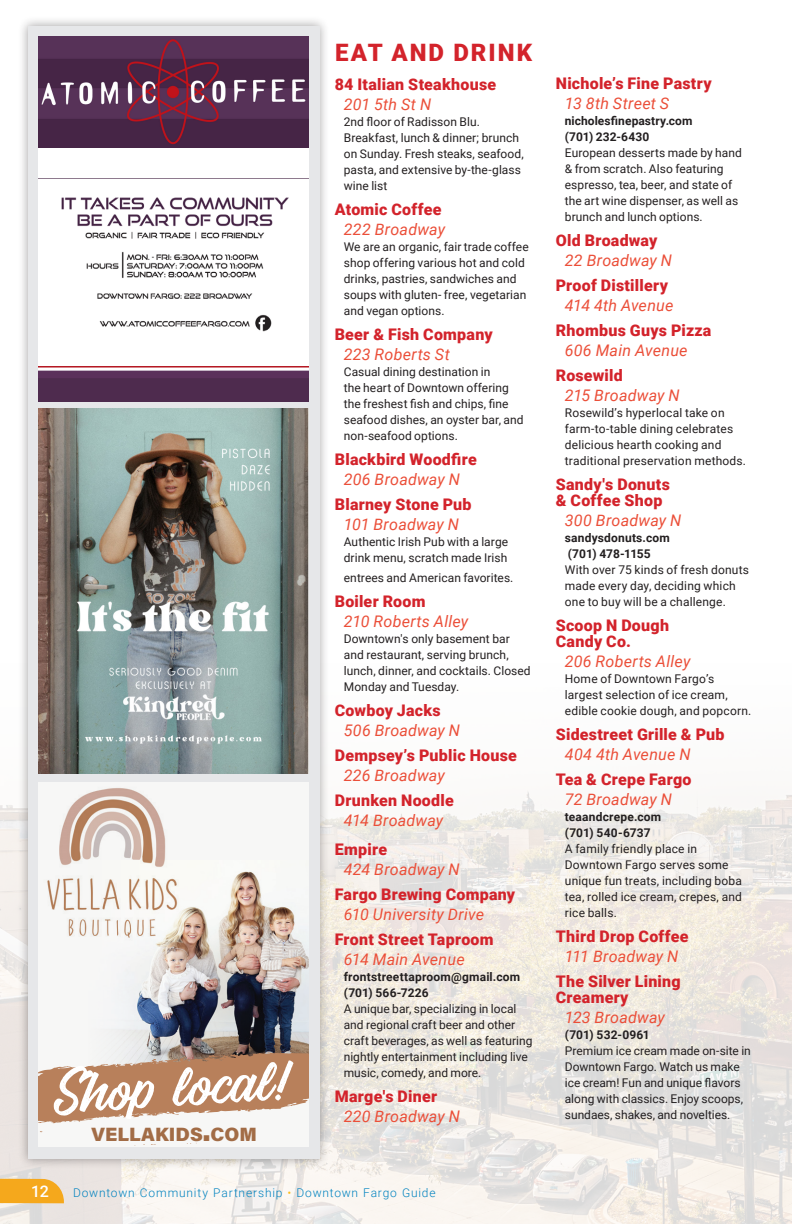
<style>
.page{position:relative;width:792px;height:1224px;background:#fff}
.page>*{position:absolute;margin:0;border:0;box-sizing:border-box;transform-origin:0 0}
.Dining{font:900 24px "Roboto";letter-spacing:.085em;color:#d3232b}
.t1{font:900 19.2px "Acumin Pro";color:#a26c46}
.Business_Name_-_Dini{font:900 16px/16px "Roboto";letter-spacing:.015em;color:#d3232b}
.Address_-_Dining{font:italic 16px "Roboto";letter-spacing:.015em;color:#eb4f39}
.slab_subheads{font:500 16px "Roboto";color:#fff}
.Website_Phone_Blurb{font:12px/16px "Roboto";letter-spacing:.005em;color:#231f20}
.Address_-_Dining-2{font:12px/16px "Roboto";letter-spacing:.005em;color:#231f20}
.t2{font:300 12px "Roboto";letter-spacing:.07em;color:#0082bf}
.Website_Phone_Blurb-2{font:700 12px "Roboto";letter-spacing:.005em;color:#231f20}
.s1{font-size:27.4px}
.s2{font-weight:700}
.s3{color:#fdbd1d}
</style>
<div class="page">
<img style="left:0;top:790px;width:792px;height:434px">
<svg style="left:0;top:1178px;width:64px;height:25px;background:#f3ae30"></svg>
<div style="left:17px;top:16px;width:312px;height:1153px;background:#231f20;opacity:.4"></div>
<div style="left:28px;top:26px;width:291px;height:1133px;background:#e6e7e9"></div>
<div style="left:38px;top:782px;width:271px;height:365px;background:#f7f7f6"></div>
<img style="left:115px;top:871px;width:194px;height:181px">
<img style="left:47px;top:788px;width:134px;height:156px">
<svg style="left:38px;top:1052px;width:271px;height:71px"></svg>
<div style="left:38px;top:36px;width:271px;height:366px;background:#fff"></div>
<img style="left:38px;top:36px;width:271px;height:111px">
<img style="left:61px;top:197px;width:228px;height:135px">
<div style="left:38px;top:371px;width:271px;height:15px;background:#5b305b"></div>
<hr style="left:38px;top:366px;width:271px;height:2px;background:#b51721">
<div style="left:38px;top:378px;width:271px;height:24px;background:#4e2b4e"></div>
<img style="left:38px;top:408px;width:271px;height:365px">
<p class="t1" style="left:92px;top:1121px;width:167px">VELLAKIDS<span class="s1">.</span>COM</p>
<p class="Dining" style="left:335px;top:35px;width:198px">EAT AND DRINK</p>
<p class="Business_Name_-_Dini" style="left:335px;top:75px;width:163px">84 Italian Steakhouse</p>
<p class="Address_-_Dining" style="left:344px;top:93px;width:89px">201 5th St N</p>
<p class="Website_Phone_Blurb" style="left:344px;top:113px;width:181px">2nd floor of Radisson Blu.<br>Breakfast, lunch &amp; dinner; brunch on Sunday. Fresh steaks, seafood, pasta, and extensive by-the-glass wine list</p>
<p class="Business_Name_-_Dini" style="left:335px;top:200px;width:108px">Atomic Coffee</p>
<p class="Address_-_Dining" style="left:344px;top:218px;width:103px">222 Broadway</p>
<p class="Website_Phone_Blurb" style="left:344px;top:238px;width:186px">We are an organic, fair trade coffee shop offering various hot and cold drinks, pastries, sandwiches and soups with gluten- free, vegetarian and vegan options.</p>
<p class="Business_Name_-_Dini" style="left:335px;top:325px;width:159px">Beer &amp; Fish Company</p>
<p class="Address_-_Dining" style="left:344px;top:343px;width:108px">223 Roberts St</p>
<p class="Address_-_Dining-2" style="left:344px;top:363px;width:181px">Casual dining destination in<br>the heart of Downtown offering the freshest fish and chips, fine seafood dishes, an oyster bar, and non-seafood options.</p>
<p class="Business_Name_-_Dini" style="left:335px;top:450px;width:143px">Blackbird Woodfire</p>
<p class="Address_-_Dining" style="left:344px;top:468px;width:118px">206 Broadway N</p>
<p class="Business_Name_-_Dini" style="left:335px;top:495px;width:138px">Blarney Stone Pub</p>
<p class="Address_-_Dining" style="left:344px;top:513px;width:117px">101 Broadway N</p>
<p class="Address_-_Dining-2" style="left:344px;top:533px;width:166px">Authentic Irish Pub with a large drink menu, scratch made Irish</p>
<p class="Address_-_Dining-2" style="left:344px;top:569px;width:171px">entrees and American favorites.</p>
<p class="Business_Name_-_Dini" style="left:335px;top:592px;width:92px">Boiler Room</p>
<p class="Address_-_Dining" style="left:344px;top:610px;width:126px">210 Roberts Alley</p>
<p class="Address_-_Dining-2" style="left:344px;top:630px;width:188px">Downtown's only basement bar and restaurant, serving brunch, lunch, dinner, and cocktails. Closed<br>Monday and Tuesday.</p>
<p class="Business_Name_-_Dini" style="left:335px;top:701px;width:107px">Cowboy Jacks</p>
<p class="Address_-_Dining" style="left:344px;top:719px;width:118px">506 Broadway N</p>
<p class="Business_Name_-_Dini" style="left:335px;top:746px;width:184px">Dempsey’s Public House</p>
<p class="Address_-_Dining" style="left:344px;top:764px;width:102px">226 Broadway</p>
<p class="Business_Name_-_Dini" style="left:335px;top:791px;width:120px">Drunken Noodle</p>
<p class="Address_-_Dining" style="left:344px;top:809px;width:101px">414 Broadway</p>
<p class="Business_Name_-_Dini" style="left:335px;top:840px;width:54px">Empire</p>
<p class="Address_-_Dining" style="left:344px;top:858px;width:117px">424 Broadway N</p>
<p class="Business_Name_-_Dini" style="left:335px;top:885px;width:182px">Fargo Brewing Company</p>
<p class="Address_-_Dining" style="left:344px;top:903px;width:142px">610 University Drive</p>
<p class="Business_Name_-_Dini" style="left:335px;top:930px;width:160px">Front Street Taproom</p>
<p class="Address_-_Dining" style="left:344px;top:948px;width:122px">614 Main Avenue</p>
<p class="Website_Phone_Blurb" style="left:344px;top:968px;width:190px"><span class="s2">frontstreettaproom@gmail.com (701) 566-7226<br></span>A unique bar, specializing in local and regional craft beer and other craft beverages, as well as featuring nightly entertainment including live music, comedy, and more.</p>
<p class="Business_Name_-_Dini" style="left:335px;top:1087px;width:104px">Marge's Diner</p>
<p class="Address_-_Dining" style="left:344px;top:1105px;width:118px">220 Broadway N</p>
<p class="slab_subheads" style="left:31px;top:1180px;width:19px">12</p>
<p class="t2" style="left:73px;top:1184px;width:364px">Downtown Community Partnership <span class="s3">•</span> Downtown Fargo Guide</p>
<p class="Business_Name_-_Dini" style="left:556px;top:74px;width:157px">Nichole’s Fine Pastry</p>
<p class="Address_-_Dining" style="left:565px;top:92px;width:106px">13 8th Street S</p>
<p class="Website_Phone_Blurb-2" style="left:565px;top:112px;width:129px">nicholesfinepastry.com</p>
<p class="Website_Phone_Blurb-2" style="left:565px;top:128px;width:86px">(701) 232-6430</p>
<p class="Website_Phone_Blurb" style="left:565px;top:144px;width:179px">European desserts made by hand &amp; from scratch. Also featuring espresso, tea, beer, and state of the art wine dispenser, as well as brunch and lunch options.</p>
<p class="Business_Name_-_Dini" style="left:556px;top:231px;width:103px">Old Broadway</p>
<p class="Address_-_Dining" style="left:565px;top:249px;width:109px">22 Broadway N</p>
<p class="Business_Name_-_Dini" style="left:556px;top:276px;width:114px">Proof Distillery</p>
<p class="Address_-_Dining" style="left:565px;top:294px;width:110px">414 4th Avenue</p>
<p class="Business_Name_-_Dini" style="left:556px;top:321px;width:157px">Rhombus Guys Pizza</p>
<p class="Address_-_Dining" style="left:565px;top:339px;width:124px">606 Main Avenue</p>
<p class="Business_Name_-_Dini" style="left:556px;top:366px;width:68px">Rosewild</p>
<p class="Address_-_Dining" style="left:565px;top:384px;width:116px">215 Broadway N</p>
<p class="Website_Phone_Blurb" style="left:565px;top:404px;width:183px">Rosewild’s hyperlocal take on farm-to-table dining celebrates delicious hearth cooking and traditional preservation methods.</p>
<p class="Business_Name_-_Dini" style="left:556px;top:475px;width:116px">Sandy's Donuts &amp; Coffee Shop</p>
<p class="Address_-_Dining" style="left:565px;top:509px;width:118px">300 Broadway N</p>
<p class="Website_Phone_Blurb" style="left:565px;top:529px;width:186px"><span class="s2">sandysdonuts.com<br>(701) 478-1155<br></span>With over 75 kinds of fresh donuts made every day, deciding which one to buy will be a challenge.</p>
<p class="Business_Name_-_Dini" style="left:556px;top:616px;width:115px">Scoop N Dough<br>Candy Co.</p>
<p class="Address_-_Dining" style="left:565px;top:650px;width:127px">206 Roberts Alley</p>
<p class="Website_Phone_Blurb" style="left:565px;top:670px;width:188px">Home of Downtown Fargo’s largest selection of ice cream, edible cookie dough, and popcorn.</p>
<p class="Business_Name_-_Dini" style="left:556px;top:725px;width:170px">Sidestreet Grille &amp; Pub</p>
<p class="Address_-_Dining" style="left:565px;top:743px;width:127px">404 4th Avenue N</p>
<p class="Business_Name_-_Dini" style="left:556px;top:770px;width:137px">Tea &amp; Crepe Fargo</p>
<p class="Address_-_Dining" style="left:565px;top:788px;width:109px">72 Broadway N</p>
<p class="Website_Phone_Blurb" style="left:565px;top:808px;width:179px"><span class="s2">teaandcrepe.com<br>(701) 540-6737<br></span>A family friendly place in<br>Downtown Fargo serves some unique fun treats, including boba tea, rolled ice cream, crepes, and rice balls.</p>
<p class="Business_Name_-_Dini" style="left:556px;top:927px;width:134px">Third Drop Coffee</p>
<p class="Address_-_Dining" style="left:565px;top:945px;width:115px">111 Broadway N</p>
<p class="Business_Name_-_Dini" style="left:556px;top:972px;width:126px">The Silver Lining<br>Creamery</p>
<p class="Address_-_Dining" style="left:565px;top:1006px;width:102px">123 Broadway</p>
<p class="Website_Phone_Blurb" style="left:565px;top:1026px;width:188px"><span class="s2">(701) 532-0961<br></span>Premium ice cream made on-site in<br>Downtown Fargo. Watch us make ice cream! Fun and unique flavors along with classics. Enjoy scoops, sundaes, shakes, and novelties.</p>
</div>
